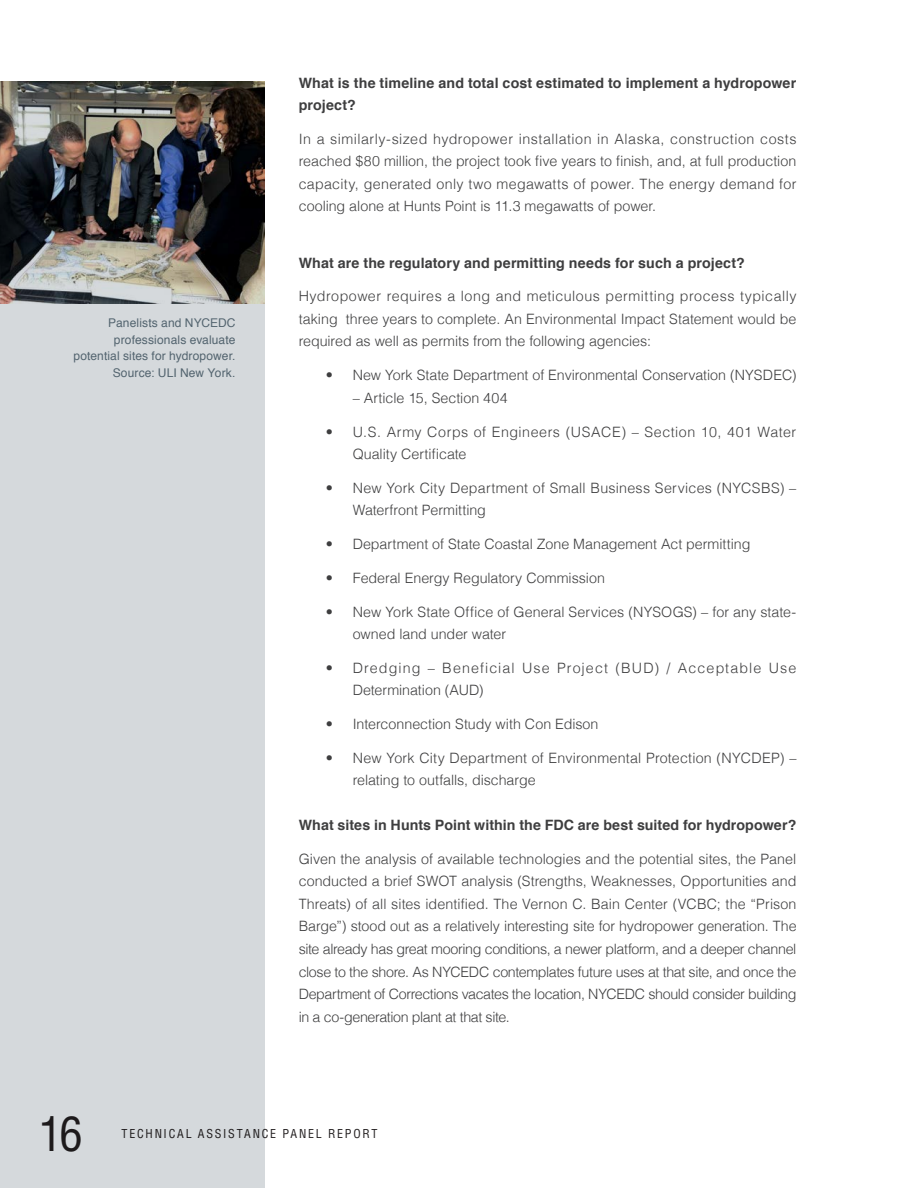
<style>
.page{position:relative;width:918px;height:1188px;background:#fff}
.page>*{position:absolute;margin:0;border:0;box-sizing:border-box;transform-origin:0 0}
.t1{font:condensed 46.5px "Helvetica LT Std";color:#231f20}
.t2{font:300 14.25px/22.5px "Helvetica";color:#3e3e3f;text-align:justify}
.t3{font:700 14.25px/22.5px "Helvetica";letter-spacing:.01em;color:#3e3e3f}
.t4{font:300 14.25px/22.5px "Helvetica";letter-spacing:.02em;color:#3e3e3f}
.t5{font:300 14.25px/22.5px "Helvetica";letter-spacing:.03em;color:#3e3e3f}
.t6{font:300 14.25px/22.5px "Helvetica";letter-spacing:.075em;color:#3e3e3f}
.t7{font:12px/16.5px "Helvetica";letter-spacing:.01em;color:#53646f;text-align:right}
.t8{font:condensed 12px "Helvetica LT Std";letter-spacing:.15em;color:#231f20}
</style>
<div class="page">
<svg style="left:0;top:81px;width:265px;height:1107px;fill:#d5d9dc"></svg>
<p class="t7" style="left:73px;top:315px;width:163px">Panelists and NYCEDC professionals evaluate potential sites for hydropower.<br>Source: ULI New York.</p>
<p class="t3" style="left:299px;top:72px;width:499px">What is the timeline and total cost estimated to implement a hydropower project?</p>
<p class="t2" style="left:299px;top:127px;width:499px">In a similarly-sized hydropower installation in Alaska, construction costs reached $80 million, the project took five years to finish, and, at full production capacity, generated only two megawatts of power. The energy demand for cooling alone at Hunts Point is 11.3 megawatts of power.</p>
<p class="t3" style="left:299px;top:252px;width:448px">What are the regulatory and permitting needs for such a project?</p>
<p class="t2" style="left:299px;top:284px;width:499px">Hydropower requires a long and meticulous permitting process typically taking three years to complete. An Environmental Impact Statement would be required as well as permits from the following agencies:</p>
<p class="t2" style="left:326px;top:363px;width:472px">• New York State Department of Environmental Conservation (NYSDEC)</p>
<p class="t2" style="left:353px;top:385px;width:157px">– Article 15, Section 404</p>
<p class="t5" style="left:353px;top:419px;width:445px;text-indent:-27px">• U.S. Army Corps of Engineers (USACE) – Section 10, 401 Water<br>Quality Certificate</p>
<p class="t4" style="left:353px;top:475px;width:445px;text-indent:-27px">• New York City Department of Small Business Services (NYCSBS) –<br>Waterfront Permitting</p>
<p class="t2" style="left:326px;top:532px;width:426px">• Department of State Coastal Zone Management Act permitting</p>
<p class="t2" style="left:326px;top:565px;width:281px">• Federal Energy Regulatory Commission</p>
<p class="t2" style="left:353px;top:599px;width:445px;text-indent:-27px">• New York State Office of General Services (NYSOGS) – for any state&shy;owned land under water</p>
<p class="t6" style="left:353px;top:655px;width:445px;text-indent:-27px">• Dredging – Beneficial Use Project (BUD) / Acceptable Use<br>Determination (AUD)</p>
<p class="t2" style="left:326px;top:712px;width:274px">• Interconnection Study with Con Edison</p>
<p class="t2" style="left:353px;top:745px;width:445px;text-indent:-27px">• New York City Department of Environmental Protection (NYCDEP) – relating to outfalls, discharge</p>
<p class="t3" style="left:299px;top:814px;width:499px">What sites in Hunts Point within the FDC are best suited for hydropower?</p>
<p class="t2" style="left:299px;top:847px;width:499px">Given the analysis of available technologies and the potential sites, the Panel conducted a brief SWOT analysis (Strengths, Weaknesses, Opportunities and Threats) of all sites identified. The Vernon C. Bain Center (VCBC; the “Prison Barge”) stood out as a relatively interesting site for hydropower generation. The site already has great mooring conditions, a newer platform, and a deeper channel close to the shore. As NYCEDC contemplates future uses at that site, and once the Department of Corrections vacates the location, NYCEDC should consider building in a co-generation plant at that site.</p>
<h1 class="t1" style="left:39px;top:1105px;width:45px">16</h1>
<p class="t8" style="left:122px;top:1126px;width:258px">TECHNICAL ASSISTANCE PANEL REPORT</p>
</div>
